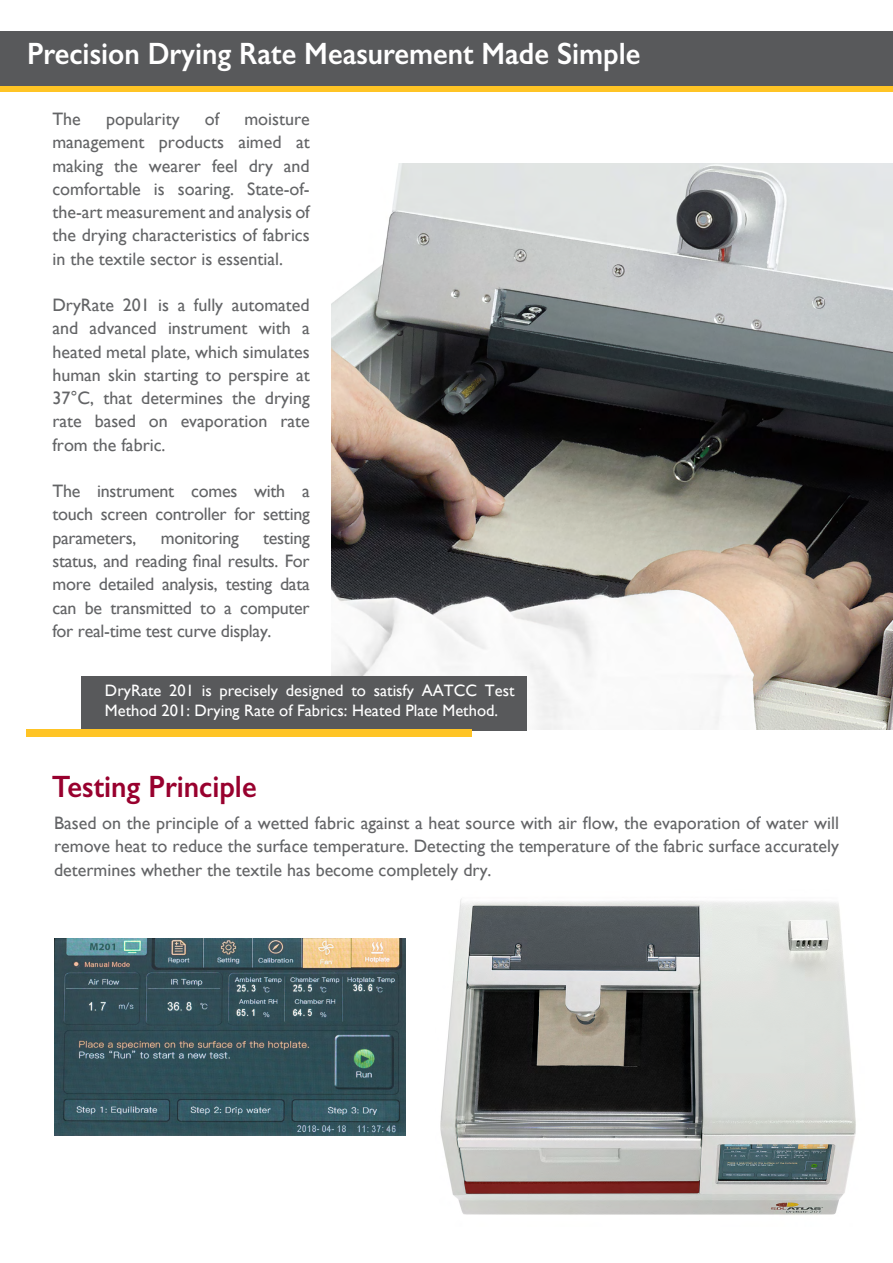
<style>
.page{position:relative;width:893px;height:1263px;background:#fff}
.page>*{position:absolute;margin:0;border:0;box-sizing:border-box;transform-origin:0 0}
.t1{font:600 30.9px "Gill Sans";color:#fff;scale:.92 1}
.t2{font:600 30.9px "Gill Sans";color:#98002e;scale:.92 1}
.t3{font:18px/23.2px "Gill Sans";color:#636466;text-align:justify}
.t4{font:16.5px/19.8px "Gill Sans";color:#fff}
</style>
<div class="page">
<img style="left:332px;top:163px;width:561px;height:566px">
<div style="left:0;top:85px;width:893px;height:7px;background:#ffc425"></div>
<div style="left:0;top:31px;width:893px;height:55px;background:#58595b"></div>
<img style="left:54px;top:938px;width:352px;height:197px">
<div style="left:82px;top:676px;width:445px;height:54px;background:#58595b"></div>
<div style="left:26px;top:729px;width:445px;height:8px;background:#ffc425"></div>
<img style="left:440px;top:898px;width:416px;height:317px">
<h1 class="t1" style="left:27px;top:35px;width:668px">Precision Drying Rate Measurement Made Simple</h1>
<p class="t3" style="left:52px;top:107px;width:30px">The</p>
<p class="t3" style="left:106px;top:107px;width:75px">popularity</p>
<p class="t3" style="left:205px;top:107px;width:16px">of</p>
<p class="t3" style="left:52px;top:107px;width:259px;text-indent:192px">moisture management products aimed at making the wearer feel dry and comfortable is soaring. State-of&shy;the-art measurement and analysis of the drying characteristics of fabrics in the textile sector is essential.</p>
<p class="t3" style="left:52px;top:293px;width:259px">DryRate 201 is a fully automated and advanced instrument with a heated metal plate, which simulates human skin starting to perspire at 37°C, that determines the drying rate based on evaporation rate from the fabric.</p>
<p class="t3" style="left:52px;top:479px;width:259px">The instrument comes with a touch screen controller for setting parameters,</p>
<p class="t3" style="left:52px;top:526px;width:259px;text-indent:211px">testing status, and reading final results. For more detailed analysis, testing data can be transmitted to a computer for real-time test curve display.</p>
<p class="t3" style="left:161px;top:526px;width:80px">monitoring</p>
<p class="t4" style="left:105px;top:681px;width:411px">DryRate 201 is precisely designed to satisfy AATCC Test<br>Method 201: Drying Rate of Fabrics: Heated Plate Method.</p>
<h1 class="t2" style="left:52px;top:768px;width:224px">Testing Principle</h1>
<p class="t3" style="left:54px;top:811px;width:786px">Based on the principle of a wetted fabric against a heat source with air flow, the evaporation of water will remove heat to reduce the surface temperature. Detecting the temperature of the fabric surface accurately determines whether the textile has become completely dry.</p>
</div>
